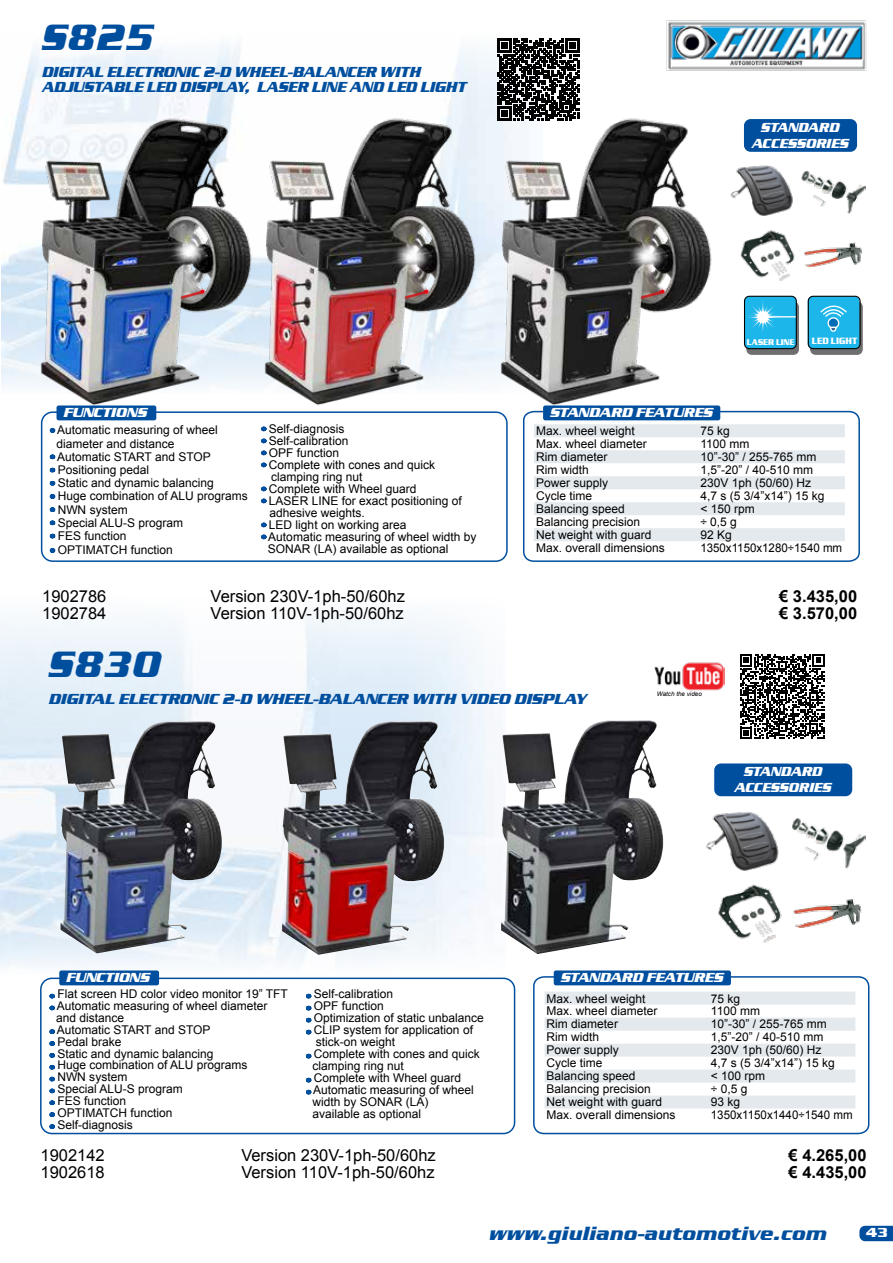
<style>
.page{position:relative;width:893px;height:1263px;background:#fff}
.page>*{position:absolute;margin:0;border:0;box-sizing:border-box;transform-origin:0 0}
.t1{font:italic 700 37.8px "Serpentine D";letter-spacing:.03em;color:#004f9f;scale:.92 1}
.t2{font:italic 700 19.8px "Serpentine D";letter-spacing:.03em;color:#004f9f;scale:.92 1}
.t3{font:16.5px "Arial";color:#000}
.t4{font:700 16.5px "Arial";color:#000}
.t5{font:italic 700 15px/15px "Serpentine D";color:#004f9f;scale:.93 1}
.t6{font:italic 700 15px "Serpentine D";color:#004f9f}
.t7{font:italic 700 13.5px "Serpentine D";color:#fff}
.t8{font:italic 700 13.5px/16.2px "Serpentine D";color:#fff;text-align:center;scale:.95 1}
.t9{font:700 13.5px "Serpentine D";color:#fff}
.t10{font:12px/12px "Arial";color:#000}
.t11{font:12px "Arial";color:#000;scale:.96 1}
.t12{font:700 9.45px "Serpentine D";letter-spacing:.005em;color:#fff;scale:.84 1}
.t13{font:700 8.55px "Serpentine D";letter-spacing:.005em;color:#fff;scale:.86 1}
.t14{font:italic 6.3px "Arial";color:#000}
</style>
<div class="page">
<svg style="left:859px;top:1226px;width:34px;height:15px"></svg>
<div style="left:40px;top:977px;width:475px;height:157px;border:2px solid #004f9f;border-radius:11px"></div>
<svg style="left:544px;top:992px;width:311px;height:116px"></svg>
<div style="left:533px;top:976px;width:336px;height:158px;border:2px solid #004f9f;border-radius:10px"></div>
<div style="left:60px;top:971px;width:98px;height:14px;background:#004f9f;border-radius:2px"></div>
<div style="left:59px;top:970px;width:100px;height:15px;border:2px solid #004f9f;border-radius:2px"></div>
<div style="left:554px;top:971px;width:176px;height:14px;background:#004f9f;border-radius:2px"></div>
<div style="left:554px;top:970px;width:177px;height:15px;border:2px solid #004f9f;border-radius:2px"></div>
<img style="left:654px;top:662px;width:70px;height:29px">
<img style="left:666px;top:20px;width:201px;height:51px">
<img style="left:60px;top:721px;width:162px;height:232px">
<img style="left:282px;top:721px;width:162px;height:234px">
<img style="left:501px;top:720px;width:162px;height:234px">
<img style="left:706px;top:812px;width:73px;height:59px">
<img style="left:718px;top:884px;width:64px;height:59px">
<img style="left:792px;top:818px;width:74px;height:51px">
<img style="left:793px;top:899px;width:69px;height:29px">
<div style="left:715px;top:764px;width:136px;height:31px;background:#004f9f;border-radius:6px"></div>
<div style="left:714px;top:763px;width:138px;height:33px;border:2px solid #004f9f;border-radius:6px"></div>
<img style="left:2px;top:43px;width:495px;height:343px">
<div style="left:41px;top:411px;width:467px;height:151px;border:2px solid #004f9f;border-radius:11px"></div>
<svg style="left:523px;top:410px;width:337px;height:152px"></svg>
<svg style="left:534px;top:424px;width:311px;height:117px"></svg>
<div style="left:57px;top:406px;width:99px;height:14px;background:#004f9f;border-radius:2px"></div>
<div style="left:57px;top:405px;width:99px;height:15px;border:2px solid #004f9f;border-radius:2px"></div>
<div style="left:544px;top:406px;width:175px;height:14px;background:#004f9f;border-radius:2px"></div>
<div style="left:543px;top:405px;width:177px;height:15px;border:2px solid #004f9f;border-radius:2px"></div>
<img style="left:742px;top:165px;width:51px;height:51px">
<img style="left:742px;top:230px;width:53px;height:51px">
<img style="left:801px;top:170px;width:65px;height:44px">
<img style="left:804px;top:242px;width:58px;height:26px">
<div style="left:745px;top:120px;width:111px;height:31px;background:#004f9f;border-radius:6px"></div>
<div style="left:744px;top:119px;width:113px;height:33px;border:2px solid #004f9f;border-radius:6px"></div>
<div style="left:811px;top:302px;width:51px;height:52px;background:linear-gradient(to right,#706f6f,#706f6f);border-radius:5px"></div>
<div style="left:810px;top:301px;width:53px;height:54px;border:1px solid #706f6f;border-radius:5px"></div>
<div style="left:808px;top:296px;width:51px;height:53px;background:#1db6eb;border-radius:5px"></div>
<div style="left:808px;top:296px;width:53px;height:53px;border:1px solid #000;border-radius:5px"></div>
<svg style="left:820px;top:305px;width:27px;height:27px"></svg>
<div style="left:747px;top:302px;width:51px;height:52px;background:linear-gradient(to right,#706f6f,#706f6f);border-radius:5px"></div>
<div style="left:746px;top:301px;width:53px;height:54px;border:1px solid #706f6f;border-radius:5px"></div>
<div style="left:744px;top:296px;width:52px;height:53px;background:#1db6eb;border-radius:5px"></div>
<div style="left:744px;top:296px;width:53px;height:53px;border:1px solid #000;border-radius:5px"></div>
<svg style="left:744px;top:299px;width:37px;height:34px"></svg>
<hr style="left:763px;top:316px;width:33px;height:1px;background:#fff">
<img style="left:5px;top:111px;width:224px;height:303px">
<svg style="left:180px;top:285px;width:29px;height:15px"></svg>
<img style="left:229px;top:111px;width:236px;height:303px">
<svg style="left:403px;top:285px;width:30px;height:15px"></svg>
<img style="left:465px;top:111px;width:277px;height:303px">
<svg style="left:639px;top:285px;width:30px;height:15px"></svg>
<svg style="left:497px;top:38px;width:83px;height:82px"></svg>
<svg style="left:740px;top:654px;width:84px;height:85px"></svg>
<h1 class="t1" style="left:42px;top:16px;width:123px">S825</h1>
<p class="t5" style="left:42px;top:65px;width:458px">DIGITAL ELECTRONIC 2-D WHEEL-BALANCER WITH<br>ADJUSTABLE LED DISPLAY, LASER LINE AND LED LIGHT</p>
<p class="t8" style="left:752px;top:119px;width:103px">STANDARD<br>ACCESSORIES</p>
<p class="t7" style="left:64px;top:405px;width:85px">FUNCTIONS</p>
<p class="t7" style="left:550px;top:405px;width:164px">STANDARD FEATURES</p>
<p class="t13" style="left:747px;top:337px;width:57px">LASER LINE</p>
<p class="t12" style="left:812px;top:335px;width:55px">LED LIGHT</p>
<p class="t10" style="left:56px;top:424px;width:193px;line-height:13.2px">Automatic measuring of wheel diameter and distance<br>Automatic START and STOP<br>Positioning pedal<br>Static and dynamic balancing<br>Huge combination of ALU programs<br>NWN system<br>Special ALU-S program<br>FES function</p>
<p class="t10" style="left:58px;top:544px;width:117px">OPTIMATCH function</p>
<p class="t10" style="left:268px;top:423px;width:210px">Self-diagnosis<br>Self-calibration<br>OPF function<br>Complete with cones and quick clamping ring nut<br>Complete with Wheel guard<br>LASER LINE for exact positioning of adhesive weights.<br>LED light on working area<br>Automatic measuring of wheel width by<br>SONAR (LA) available as optional</p>
<p class="t10" style="left:536px;top:425px;width:100px">Max. wheel weight</p>
<p class="t10" style="left:700px;top:425px;width:31px">75 kg</p>
<p class="t10" style="left:536px;top:438px;width:112px">Max. wheel diameter</p>
<p class="t10" style="left:700px;top:438px;width:51px">1100 mm</p>
<p class="t10" style="left:536px;top:451px;width:73px">Rim diameter</p>
<p class="t10" style="left:700px;top:451px;width:118px">10”-30” / 255-765 mm</p>
<p class="t10" style="left:536px;top:464px;width:54px">Rim width</p>
<p class="t10" style="left:700px;top:464px;width:114px">1,5”-20” / 40-510 mm</p>
<p class="t10" style="left:536px;top:477px;width:74px">Power supply</p>
<p class="t10" style="left:700px;top:477px;width:112px">230V 1ph (50/60) Hz</p>
<p class="t10" style="left:536px;top:490px;width:58px">Cycle time</p>
<p class="t10" style="left:700px;top:490px;width:126px">4,7 s (5 3/4”x14”) 15 kg</p>
<p class="t10" style="left:536px;top:503px;width:90px">Balancing speed</p>
<p class="t10" style="left:700px;top:503px;width:56px">&lt; 150 rpm</p>
<p class="t10" style="left:536px;top:516px;width:106px">Balancing precision</p>
<p class="t10" style="left:700px;top:516px;width:38px">÷ 0,5 g</p>
<p class="t10" style="left:536px;top:529px;width:117px">Net weight with guard</p>
<p class="t10" style="left:700px;top:529px;width:33px">92 Kg</p>
<p class="t10" style="left:536px;top:542px;width:130px">Max. overall dimensions</p>
<p class="t11" style="left:700px;top:540px;width:149px">1350x1150x1280÷1540 mm</p>
<h3 class="t3" style="left:42px;top:586px;width:66px">1902786</h3>
<h3 class="t3" style="left:211px;top:586px;width:196px">Version 230V-1ph-50/60hz</h3>
<h3 class="t4" style="left:779px;top:585px;width:79px">€ 3.435,00</h3>
<h3 class="t3" style="left:42px;top:602px;width:66px">1902784</h3>
<h3 class="t3" style="left:211px;top:602px;width:195px">Version 110V-1ph-50/60hz</h3>
<h3 class="t4" style="left:779px;top:602px;width:79px">€ 3.570,00</h3>
<h1 class="t1" style="left:49px;top:643px;width:123px">S830</h1>
<p class="t6" style="left:49px;top:691px;width:539px">DIGITAL ELECTRONIC 2-D WHEEL-BALANCER WITH VIDEO DISPLAY</p>
<p class="t14" style="left:657px;top:689px;width:47px">Watch the video</p>
<p class="t8" style="left:735px;top:764px;width:103px">STANDARD<br>ACCESSORIES</p>
<p class="t7" style="left:67px;top:970px;width:85px">FUNCTIONS</p>
<p class="t7" style="left:561px;top:970px;width:164px">STANDARD FEATURES</p>
<p class="t10" style="left:313px;top:988px;width:173px">Self-calibration<br>OPF function<br>Optimization of static unbalance<br>CLIP system for application of stick-on weight<br>Complete with cones and quick clamping ring nut<br>Complete with Wheel guard<br>Automatic measuring of wheel width by SONAR (LA)<br>available as optional</p>
<p class="t10" style="left:56px;top:988px;width:233px">Flat screen HD color video monitor 19” TFT<br>Automatic measuring of wheel diameter and distance<br>Automatic START and STOP<br>Pedal brake<br>Static and dynamic balancing<br>Huge combination of ALU programs<br>NWN system<br>Special ALU-S program<br>FES function<br>OPTIMATCH function<br>Self-diagnosis</p>
<h3 class="t3" style="left:41px;top:1145px;width:66px">1902142</h3>
<h3 class="t3" style="left:241px;top:1145px;width:196px">Version 230V-1ph-50/60hz</h3>
<h3 class="t4" style="left:789px;top:1145px;width:79px">€ 4.265,00</h3>
<h3 class="t3" style="left:41px;top:1161px;width:66px">1902618</h3>
<h3 class="t3" style="left:241px;top:1161px;width:195px">Version 110V-1ph-50/60hz</h3>
<h3 class="t4" style="left:789px;top:1161px;width:79px">€ 4.435,00</h3>
<p class="t10" style="left:547px;top:992px;width:100px">Max. wheel weight</p>
<p class="t10" style="left:711px;top:992px;width:31px">75 kg</p>
<p class="t10" style="left:547px;top:1005px;width:112px">Max. wheel diameter</p>
<p class="t10" style="left:711px;top:1005px;width:51px">1100 mm</p>
<p class="t10" style="left:547px;top:1018px;width:73px">Rim diameter</p>
<p class="t10" style="left:711px;top:1018px;width:118px">10”-30” / 255-765 mm</p>
<p class="t10" style="left:547px;top:1031px;width:54px">Rim width</p>
<p class="t10" style="left:711px;top:1031px;width:114px">1,5”-20” / 40-510 mm</p>
<p class="t10" style="left:547px;top:1044px;width:74px">Power supply</p>
<p class="t10" style="left:711px;top:1044px;width:112px">230V 1ph (50/60) Hz</p>
<p class="t10" style="left:547px;top:1057px;width:58px">Cycle time</p>
<p class="t10" style="left:711px;top:1057px;width:126px">4,7 s (5 3/4”x14”) 15 kg</p>
<p class="t10" style="left:547px;top:1070px;width:90px">Balancing speed</p>
<p class="t10" style="left:711px;top:1070px;width:56px">&lt; 100 rpm</p>
<p class="t10" style="left:547px;top:1083px;width:106px">Balancing precision</p>
<p class="t10" style="left:711px;top:1083px;width:38px">÷ 0,5 g</p>
<p class="t10" style="left:547px;top:1096px;width:117px">Net weight with guard</p>
<p class="t10" style="left:711px;top:1096px;width:31px">93 kg</p>
<p class="t10" style="left:547px;top:1109px;width:130px">Max. overall dimensions</p>
<p class="t11" style="left:711px;top:1107px;width:149px">1350x1150x1440÷1540 mm</p>
<h2 class="t2" style="left:489px;top:1222px;width:369px">www.giuliano-automotive.com</h2>
<p class="t9" style="left:866px;top:1225px;width:23px">43</p>
</div>
